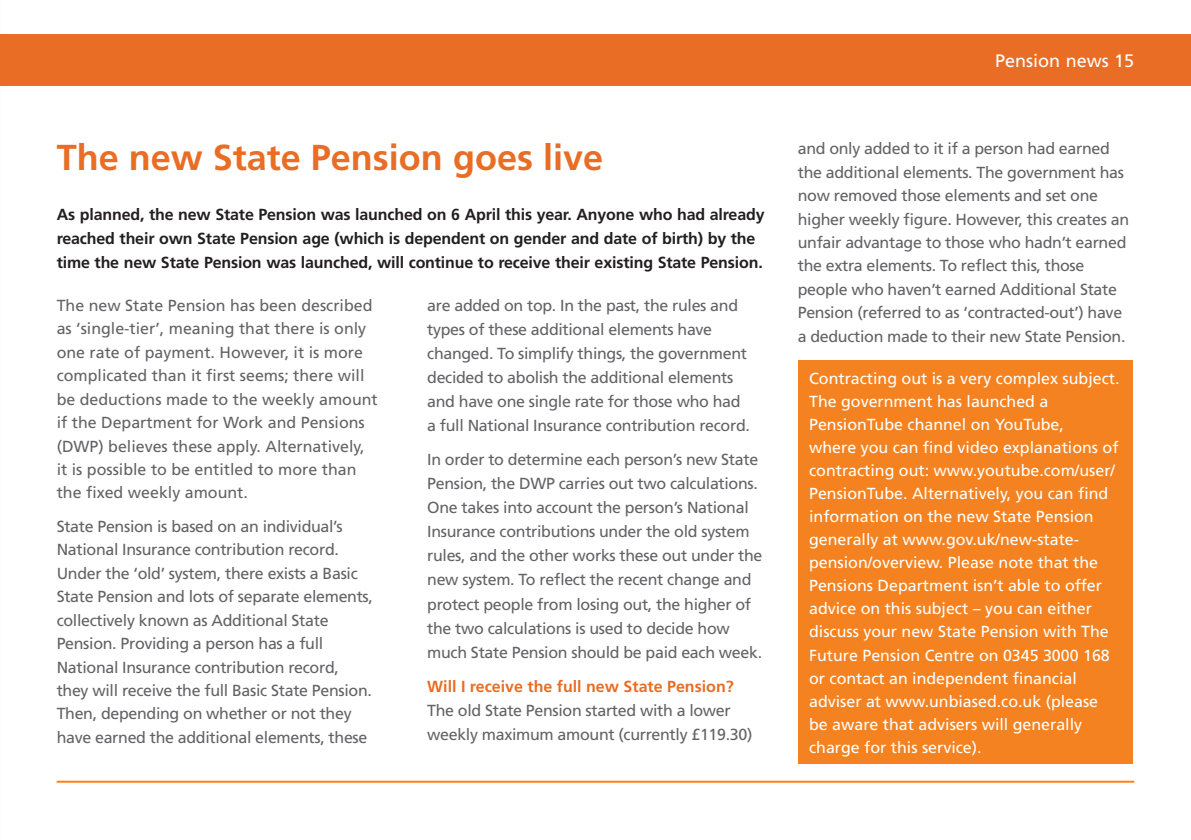
<style>
.page{position:relative;width:1191px;height:840px;background:#fff}
.page>*{position:absolute;margin:0;border:0;box-sizing:border-box;transform-origin:0 0}
.t1{font:700 36px "Frutiger";color:#e96d24}
.t2{font:18px "Frutiger";color:#fff}
.TEXT{font:16px/23.4px "Frutiger";letter-spacing:-.02em;color:#636366}
.TEXT-2{font:16px/23px "Frutiger";color:#fff}
.TEXT-3{font:16px/23.4px "Frutiger";color:#636366}
._03-main_running_tex{font:700 16px/24px "Frutiger";letter-spacing:-.01em;color:#231f20}
.TEXT-4{font:700 16px "Frutiger";color:#e96d24}
</style>
<div class="page">
<div style="left:0;top:34px;width:1191px;height:51px;background:#e96d24"></div>
<hr style="left:57px;top:780px;width:1077px;height:2px;background:#f58220">
<div style="left:797px;top:360px;width:335px;height:403px;background:#f58220"></div>
<p class="t1" style="left:57px;top:136px;width:548px">The new State Pension goes live</p>
<p class="_03-main_running_tex" style="left:57px;top:202px;width:709px">As planned, the new State Pension was launched on 6 April this year. Anyone who had already reached their own State Pension age (which is dependent on gender and date of birth) by the time the new State Pension was launched, will continue to receive their existing State Pension.</p>
<p class="TEXT-3" style="left:57px;top:293px;width:322px">The new State Pension has been described as ‘single-tier’, meaning that there is only one rate of payment. However, it is more complicated than it first seems; there will be deductions made to the weekly amount if the Department for Work and Pensions (DWP) believes these apply. Alternatively, it is possible to be entitled to more than the fixed weekly amount.</p>
<p class="TEXT" style="left:57px;top:514px;width:318px">State Pension is based on an individual’s National Insurance contribution record.<br>Under the ‘old’ system, there exists a Basic State Pension and lots of separate elements, collectively known as Additional State Pension. Providing a person has a full National Insurance contribution record, they will receive the full Basic State Pension.<br>Then, depending on whether or not they have earned the additional elements, these</p>
<p class="TEXT" style="left:427px;top:293px;width:324px;line-height:24px">are added on top. In the past, the rules and types of these additional elements have changed. To simplify things, the government decided to abolish the additional elements and have one single rate for those who had a full National Insurance contribution record.</p>
<p class="TEXT" style="left:427px;top:447px;width:337px;line-height:24px">In order to determine each person’s new State Pension, the DWP carries out two calculations.<br>One takes into account the person’s National Insurance contributions under the old system rules, and the other works these out under the new system. To reflect the recent change and protect people from losing out, the higher of the two calculations is used to decide how much State Pension should be paid each week.</p>
<p class="TEXT-4" style="left:427px;top:677px;width:308px">Will I receive the full new State Pension?</p>
<p class="TEXT" style="left:427px;top:698px;width:327px;line-height:24px">The old State Pension started with a lower weekly maximum amount (currently £119.30)</p>
<p class="t2" style="left:995px;top:50px;width:141px">Pension news 15</p>
<p class="TEXT" style="left:797px;top:137px;width:333px">and only added to it if a person had earned the additional elements. The government has now removed those elements and set one higher weekly figure. However, this creates an unfair advantage to those who hadn’t earned the extra elements. To reflect this, those people who haven’t earned Additional State Pension (referred to as ‘contracted-out’) have a deduction made to their new State Pension.</p>
<p class="TEXT-2" style="left:809px;top:367px;width:312px">Contracting out is a very complex subject.<br>The government has launched a PensionTube channel on YouTube,<br>where you can find video explanations of contracting out: www.youtube.com/user/ PensionTube. Alternatively, you can find information on the new State Pension generally at www.gov.uk/new-state&shy;pension/overview. Please note that the Pensions Department isn’t able to offer advice on this subject – you can either discuss your new State Pension with The Future Pension Centre on 0345 3000 168 or contact an independent financial adviser at www.unbiased.co.uk (please be aware that advisers will generally charge for this service).</p>
</div>
